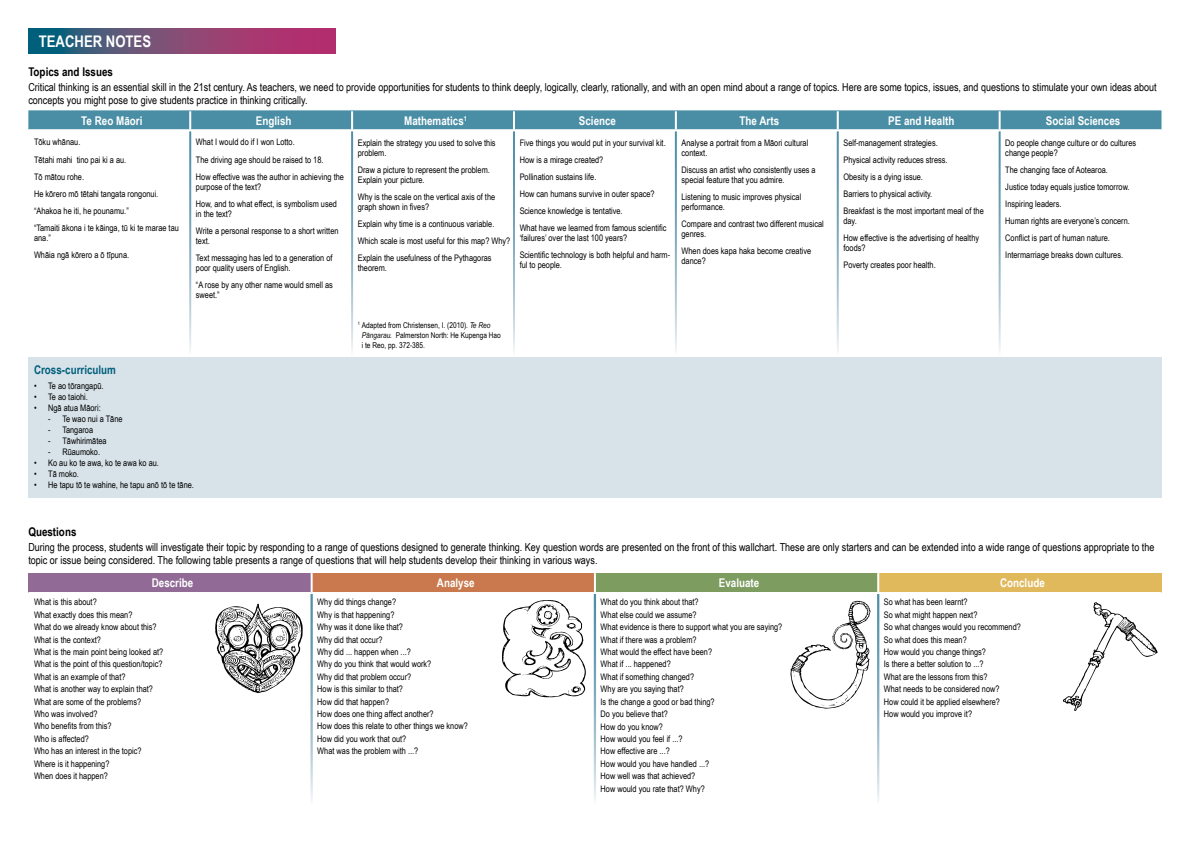
<style>
.page{position:relative;width:1191px;height:842px;background:#fff}
.page>*{position:absolute;margin:0;border:0;box-sizing:border-box;transform-origin:0 0}
.t1{font:700 16px "Arial Narrow";color:#fff}
.t2{font:700 12px "Arial Narrow";color:#fff}
.t3{font:700 12px "Arial Narrow";color:#000}
.t4{font:700 12px "Arial Narrow";color:#005f7b}
.t5{font:11px/12.5px "Arial Narrow";color:#000}
.t6{font:9px/12.4px "Arial Narrow";color:#000}
.t7{font:8px/10px "Arial Narrow";color:#000}
.s1{font-style:italic}
</style>
<div class="page">
<div style="left:28px;top:357px;width:1133px;height:140px;background:#d7e2e9"></div>
<div style="left:28px;top:573px;width:284px;height:19px;background:#916a96"></div>
<div style="left:312px;top:573px;width:283px;height:19px;background:#c9794d"></div>
<div style="left:595px;top:573px;width:283px;height:19px;background:#7d9c60"></div>
<div style="left:878px;top:573px;width:283px;height:19px;background:#e1b95d"></div>
<svg style="left:28px;top:28px;width:308px;height:26px;background:#754975"></svg>
<svg style="left:215px;top:604px;width:88px;height:89px"></svg>
<svg style="left:1062px;top:583px;width:100px;height:128px"></svg>
<svg style="left:502px;top:600px;width:84px;height:97px"></svg>
<svg style="left:311px;top:573px;width:2px;height:19px"></svg>
<svg style="left:594px;top:573px;width:2px;height:19px"></svg>
<svg style="left:790px;top:573px;width:90px;height:150px"></svg>
<hr style="left:595px;top:592px;width:283px;height:2px;background:#fff">
<hr style="left:878px;top:592px;width:283px;height:2px;background:#fff">
<hr style="left:877px;top:594px;width:2px;height:211px;background:#fff">
<div style="left:28px;top:110px;width:1133px;height:19px;background:#4a8ea5"></div>
<h1 class="t1" style="left:39px;top:29px;width:114px">TEACHER NOTES</h1>
<h2 class="t3" style="left:28px;top:62px;width:86px">Topics and Issues</h2>
<p class="t5" style="left:28px;top:81px;width:1129px">Critical thinking is an essential skill in the 21st century. As teachers, we need to provide opportunities for students to think deeply, logically, clearly, rationally, and with an open mind about a range of topics. Here are some topics, issues, and questions to stimulate your own ideas about concepts you might pose to give students practice in thinking critically.</p>
<h2 class="t2" style="left:81px;top:112px;width:63px">Te Reo Māori</h2>
<h2 class="t2" style="left:256px;top:112px;width:37px">English</h2>
<h2 class="t2" style="left:404px;top:112px;width:64px">Mathematics<sup>1</sup></h2>
<h2 class="t2" style="left:579px;top:112px;width:39px">Science</h2>
<h2 class="t2" style="left:739px;top:112px;width:41px">The Arts</h2>
<h2 class="t2" style="left:888px;top:112px;width:68px">PE and Health</h2>
<h2 class="t2" style="left:1046px;top:112px;width:76px">Social Sciences</h2>
<p class="t6" style="left:34px;top:133px;width:146px;line-height:17.1px">Tōku whānau.<br>Tētahi mahi tino pai ki a au.<br>Tō mātou rohe.<br>He kōrero mō tētahi tangata rongonui. “Ahakoa he iti, he pounamu.”<br>“Tamaiti ākona i te kāinga, tū ki te marae tau</p>
<p class="t6" style="left:34px;top:229px;width:97px;line-height:17.1px">ana.”<br>Whāia ngā kōrero a ō tīpuna.</p>
<p class="t6" style="left:196px;top:133px;width:149px;line-height:17.1px">What I would do if I won Lotto.<br>The driving age should be raised to 18.<br>How effective was the author in achieving the</p>
<p class="t6" style="left:196px;top:178px;width:142px;line-height:17.1px">purpose of the text?<br>How, and to what effect, is symbolism used</p>
<p class="t6" style="left:196px;top:205px;width:144px;line-height:17.1px">in the text?<br>Write a personal response to a short written</p>
<p class="t6" style="left:196px;top:232px;width:138px;line-height:17.1px">text.<br>Text messaging has led to a generation of</p>
<p class="t6" style="left:196px;top:259px;width:139px;line-height:17.1px">poor quality users of English.<br>“A rose by any other name would smell as</p>
<p class="t6" style="left:196px;top:288px;width:25px">sweet.”</p>
<p class="t6" style="left:681px;top:137px;width:128px;line-height:10px">Analyse a portrait from a Māori cultural context.</p>
<p class="t6" style="left:681px;top:164px;width:136px;line-height:10px">Discuss an artist who consistently uses a special feature that you admire.</p>
<p class="t6" style="left:681px;top:191px;width:121px;line-height:10px">Listening to music improves physical performance.</p>
<p class="t6" style="left:681px;top:218px;width:144px;line-height:10px">Compare and contrast two different musical genres.</p>
<p class="t6" style="left:681px;top:245px;width:131px;line-height:10px">When does kapa haka become creative dance?</p>
<p class="t6" style="left:843px;top:133px;width:142px;line-height:17.1px">Self-management strategies.<br>Physical activity reduces stress.<br>Obesity is a dying issue.<br>Barriers to physical activity.<br>Breakfast is the most important meal of the</p>
<p class="t6" style="left:843px;top:212px;width:137px;line-height:17.1px">day.<br>How effective is the advertising of healthy</p>
<p class="t6" style="left:843px;top:239px;width:94px;line-height:17.1px">foods?<br>Poverty creates poor health.</p>
<p class="t6" style="left:358px;top:137px;width:139px;line-height:10px">Explain the strategy you used to solve this problem.</p>
<p class="t6" style="left:358px;top:164px;width:134px;line-height:10px">Draw a picture to represent the problem.<br>Explain your picture.</p>
<p class="t6" style="left:358px;top:191px;width:139px;line-height:10px">Why is the scale on the vertical axis of the graph shown in fives?</p>
<p class="t6" style="left:358px;top:215px;width:154px;line-height:17.1px">Explain why time is a continuous variable.<br>Which scale is most useful for this map? Why?<br>Explain the usefulness of the Pythagoras</p>
<p class="t6" style="left:358px;top:261px;width:31px">theorem.</p>
<p class="t6" style="left:519px;top:133px;width:148px;line-height:17.1px">Five things you would put in your survival kit.<br>How is a mirage created?<br>Pollination sustains life.<br>How can humans survive in outer space?<br>Science knowledge is tentative.<br>What have we learned from famous scientific</p>
<p class="t6" style="left:519px;top:229px;width:152px;line-height:17.1px">‘failures’ over the last 100 years?<br>Scientific technology is both helpful and harm-</p>
<p class="t6" style="left:519px;top:258px;width:44px">ful to people.</p>
<p class="t6" style="left:1005px;top:137px;width:132px;line-height:10px">Do people change culture or do cultures change people?</p>
<p class="t6" style="left:1005px;top:161px;width:126px;line-height:17.1px">The changing face of Aotearoa.<br>Justice today equals justice tomorrow.<br>Inspiring leaders.<br>Human rights are everyone’s concern.<br>Conflict is part of human nature.<br>Intermarriage breaks down cultures.</p>
<h2 class="t4" style="left:34px;top:361px;width:84px">Cross-curriculum</h2>
<p class="t6" style="left:34px;top:380px;width:71px">• Te ao tōrangapū.</p>
<p class="t6" style="left:34px;top:391px;width:55px">• Te ao taiohi.</p>
<p class="t6" style="left:34px;top:402px;width:68px">• Ngā atua Māori:</p>
<p class="t6" style="left:48px;top:413px;width:76px">- Te wao nui a Tāne</p>
<p class="t6" style="left:48px;top:424px;width:46px">- Tangaroa</p>
<p class="t6" style="left:48px;top:435px;width:60px">- Tāwhirimātea</p>
<p class="t6" style="left:48px;top:446px;width:53px">- Rūaumoko.</p>
<p class="t6" style="left:34px;top:457px;width:126px">• Ko au ko te awa, ko te awa ko au.</p>
<p class="t6" style="left:34px;top:468px;width:46px">• Tā moko.</p>
<p class="t6" style="left:34px;top:479px;width:161px">• He tapu tō te wahine, he tapu anō tō te tāne.</p>
<p class="t7" style="left:362px;top:320px;width:140px;text-indent:-4px"><sup>1</sup> Adapted from Christensen, I. (2010). <span class="s1">Te Reo<br>Pāngarau.</span> Palmerston North: He Kupenga Hao i te Reo, pp. 372-385.</p>
<h2 class="t3" style="left:28px;top:523px;width:50px">Questions</h2>
<p class="t5" style="left:28px;top:540px;width:1127px;line-height:13px">During the process, students will investigate their topic by responding to a range of questions designed to generate thinking. Key question words are presented on the front of this wallchart. These are only starters and can be extended into a wide range of questions appropriate to the topic or issue being considered. The following table presents a range of questions that will help students develop their thinking in various ways.</p>
<h2 class="t2" style="left:152px;top:574px;width:43px">Describe</h2>
<h2 class="t2" style="left:437px;top:574px;width:39px">Analyse</h2>
<h2 class="t2" style="left:719px;top:574px;width:42px">Evaluate</h2>
<h2 class="t2" style="left:1000px;top:574px;width:46px">Conclude</h2>
<p class="t6" style="left:34px;top:595px;width:131px">What is this about?<br>What exactly does this mean?<br>What do we already know about this?<br>What is the context?<br>What is the main point being looked at?<br>What is the point of this question/topic?<br>What is an example of that?<br>What is another way to explain that?<br>What are some of the problems?<br>Who was involved?<br>Who benefits from this?<br>Who is affected?<br>Who has an interest in the topic?<br>Where is it happening?<br>When does it happen?</p>
<p class="t6" style="left:317px;top:595px;width:152px">Why did things change?<br>Why is that happening?<br>Why was it done like that?<br>Why did that occur?<br>Why did ... happen when ...?<br>Why do you think that would work?<br>Why did that problem occur?<br>How is this similar to that?<br>How did that happen?<br>How does one thing affect another?<br>How does this relate to other things we know?<br>How did you work that out?<br>What was the problem with ...?</p>
<p class="t6" style="left:600px;top:596px;width:183px">What do you think about that?<br>What else could we assume?<br>What evidence is there to support what you are saying?<br>What if there was a problem?<br>What would the effect have been?<br>What if ... happened?<br>What if something changed?<br>Why are you saying that?<br>Is the change a good or bad thing?<br>Do you believe that?<br>How do you know?<br>How would you feel if ...?<br>How effective are ...?<br>How would you have handled ...?<br>How well was that achieved?<br>How would you rate that? Why?</p>
<p class="t6" style="left:884px;top:596px;width:139px">So what has been learnt?<br>So what might happen next?<br>So what changes would you recommend?<br>So what does this mean?<br>How would you change things?<br>Is there a better solution to ...?<br>What are the lessons from this?<br>What needs to be considered now?<br>How could it be applied elsewhere?<br>How would you improve it?</p>
</div>
